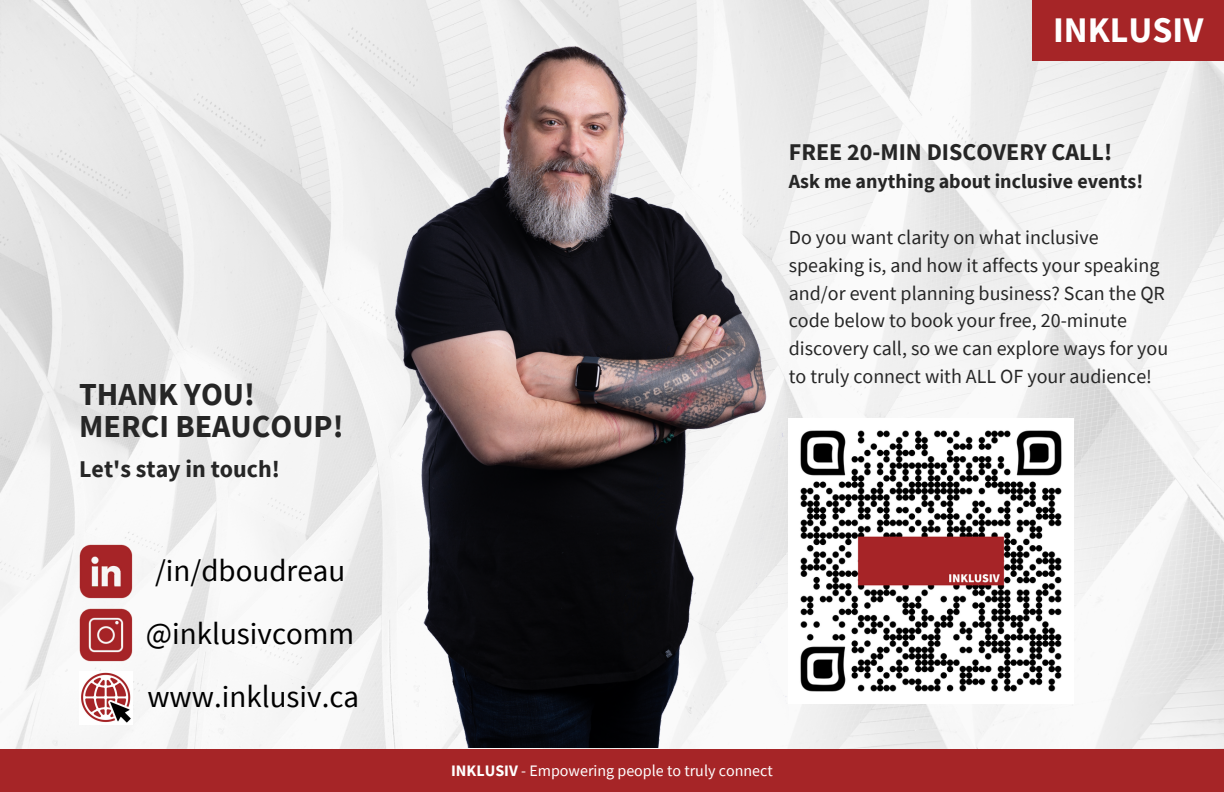
<style>
.page{position:relative;width:1224px;height:792px;background:#fff}
.page>*{position:absolute;margin:0;border:0;box-sizing:border-box;transform-origin:0 0}
.t1{font:700 36px "Source Sans Pro";color:#fff}
.t2{font:700 32px/32.3px "Source Sans Pro";color:#262626}
.t3{font:31px "Source Sans Pro";color:#000}
.t4{font:700 24px "Source Sans Pro";color:#262626}
.t5{font:20px/27.8px "Source Sans Pro";color:#262626}
.t6{font:700 20px "Source Sans Pro";color:#262626}
.t7{font:16px "Source Sans Pro";color:#fff}
.s1{font-weight:700}
</style>
<div class="page">
<img style="left:0;top:0;width:1224px;height:750px">
<div style="left:1032px;top:0;width:192px;height:61px;background:#a62527"></div>
<img style="left:79px;top:545px;width:53px;height:53px">
<img style="left:79px;top:608px;width:53px;height:53px">
<img style="left:79px;top:672px;width:53px;height:53px">
<img style="left:376px;top:38px;width:413px;height:710px">
<img style="left:789px;top:418px;width:285px;height:285px">
<div style="left:0;top:750px;width:1224px;height:42px;background:#a62527"></div>
<h1 class="t2" style="left:79px;top:377px;width:266px">THANK YOU!<br>MERCI BEAUCOUP!</h1>
<h2 class="t4" style="left:79px;top:453px;width:202px">Let's stay in touch!</h2>
<p class="t3" style="left:155px;top:550px;width:192px">/in/dboudreau</p>
<p class="t3" style="left:146px;top:613px;width:210px">@inklusivcomm</p>
<p class="t3" style="left:147px;top:676px;width:213px">www.inklusiv.ca</p>
<p class="t1" style="left:1053px;top:7px;width:152px">INKLUSIV</p>
<h2 class="t4" style="left:789px;top:136px;width:325px">FREE 20-MIN DISCOVERY CALL!</h2>
<h3 class="t6" style="left:789px;top:169px;width:356px">Ask me anything about inclusive events!</h3>
<p class="t5" style="left:789px;top:223px;width:381px">Do you want clarity on what inclusive speaking is, and how it affects your speaking and/or event planning business? Scan the QR code below to book your free, 20-minute discovery call, so we can explore ways for you to truly connect with ALL OF your audience!</p>
<p class="t7" style="left:451px;top:760px;width:323px"><span class="s1">INKLUSIV</span> - Empowering people to truly connect</p>
</div>
